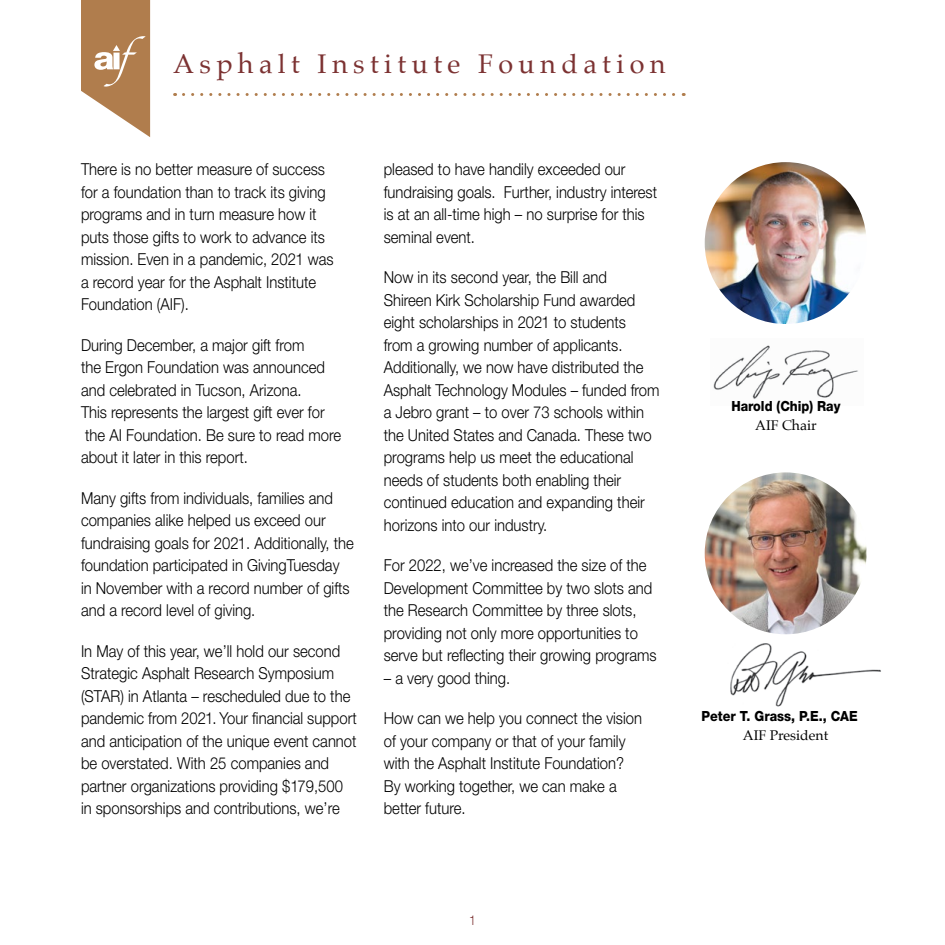
<style>
.page{position:relative;width:945px;height:945px;background:#fff}
.page>*{position:absolute;margin:0;border:0;box-sizing:border-box;transform-origin:0 0}
.t1{font:27px "Palatino";letter-spacing:.2em;color:#7c3232}
.t2{font:300 16.5px/22.5px "Helvetica Neue";color:#000;scale:.9 1}
.t3{font:800 13.95px "Helvetica Neue";color:#000;scale:.9 1}
.t4{font:13.95px "Palatino";color:#000}
.t5{font:300 13.5px "Helvetica Neue";color:#7c3232;scale:.9 1}
</style>
<div class="page">
<img style="left:705px;top:472px;width:162px;height:162px;border-radius:81px">
<svg style="left:184px;top:93px;width:500px;height:3px"></svg>
<svg style="left:81px;top:0;width:69px;height:137px"></svg>
<img style="left:705px;top:162px;width:162px;height:162px;border-radius:81px">
<img style="left:713px;top:345px;width:145px;height:54px">
<img style="left:730px;top:643px;width:151px;height:64px">
<h1 class="t1" style="left:173px;top:42px;width:494px">Asphalt Institute Foundation</h1>
<p class="t2" style="left:81px;top:158px;width:282px">There is no better measure of success for a foundation than to track its giving programs and in turn measure how it puts those gifts to work to advance its mission. Even in a pandemic, 2021 was a record year for the Asphalt Institute Foundation (AIF).</p>
<p class="t2" style="left:81px;top:333px;width:291px">During December, a major gift from<br>the Ergon Foundation was announced and celebrated in Tucson, Arizona.<br>This represents the largest gift ever for the AI Foundation. Be sure to read more about it later in this report.</p>
<p class="t2" style="left:81px;top:486px;width:305px">Many gifts from individuals, families and companies alike helped us exceed our fundraising goals for 2021. Additionally, the foundation participated in GivingTuesday in November with a record number of gifts and a record level of giving.</p>
<p class="t2" style="left:81px;top:639px;width:308px">In May of this year, we’ll hold our second Strategic Asphalt Research Symposium (STAR) in Atlanta – rescheduled due to the pandemic from 2021. Your financial support and anticipation of the unique event cannot be overstated. With 25 companies and partner organizations providing $179,500 in sponsorships and contributions, we’re</p>
<p class="t2" style="left:384px;top:158px;width:305px">pleased to have handily exceeded our fundraising goals. Further, industry interest is at an all-time high – no surprise for this seminal event.</p>
<p class="t2" style="left:384px;top:266px;width:308px">Now in its second year, the Bill and<br>Shireen Kirk Scholarship Fund awarded eight scholarships in 2021 to students<br>from a growing number of applicants.<br>Additionally, we now have distributed the Asphalt Technology Modules – funded from a Jebro grant – to over 73 schools within the United States and Canada. These two programs help us meet the educational needs of students both enabling their continued education and expanding their horizons into our industry.</p>
<p class="t2" style="left:384px;top:554px;width:305px">For 2022, we’ve increased the size of the Development Committee by two slots and the Research Committee by three slots, providing not only more opportunities to serve but reflecting their growing programs</p>
<p class="t2" style="left:384px;top:666px;width:142px">– a very good thing.</p>
<p class="t2" style="left:384px;top:707px;width:289px">How can we help you connect the vision of your company or that of your family with the Asphalt Institute Foundation?<br>By working together, we can make a better future.</p>
<p class="t3" style="left:731px;top:398px;width:123px">Harold (Chip) Ray</p>
<p class="t4" style="left:755px;top:413px;width:63px">AIF Chair</p>
<p class="t3" style="left:702px;top:708px;width:175px">Peter T. Grass, P.E., CAE</p>
<p class="t4" style="left:743px;top:723px;width:87px">AIF President</p>
<p class="t5" style="left:469px;top:912px;width:9px">1</p>
</div>
